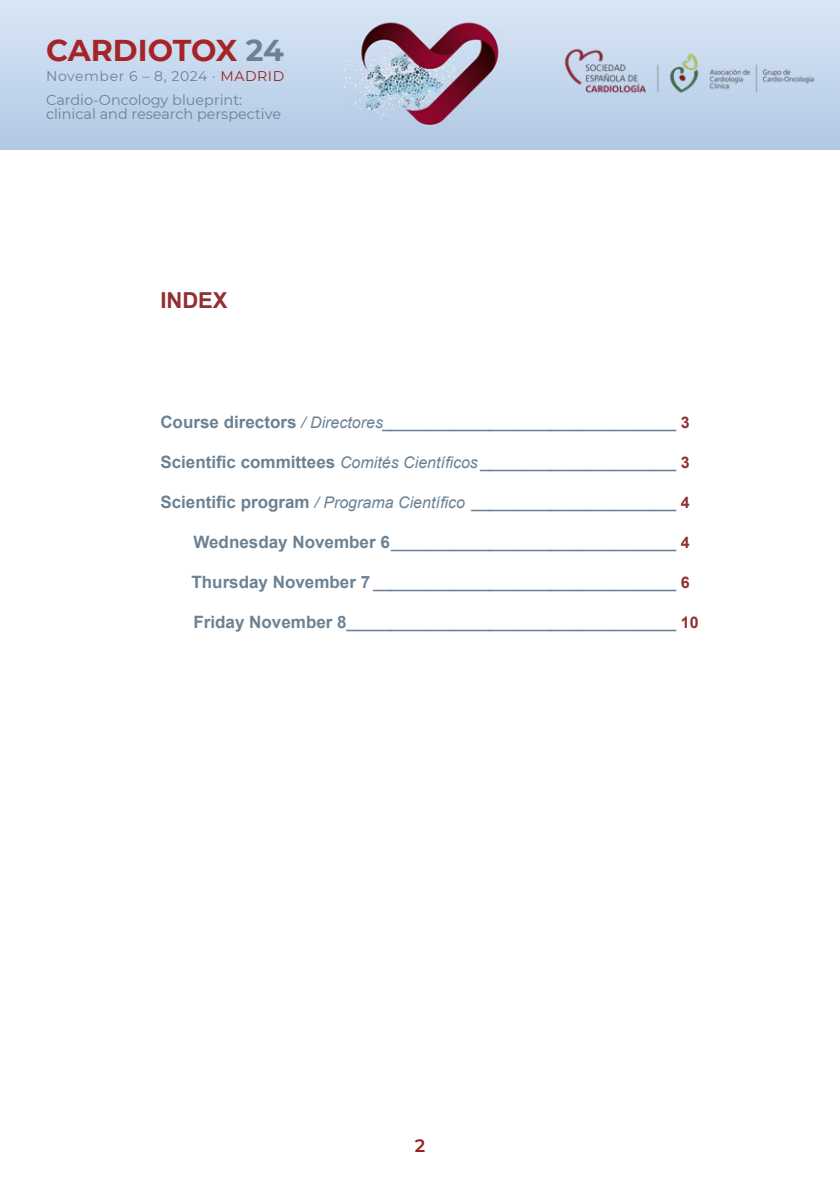
<style>
.page{position:relative;width:840px;height:1191px;background:#fff}
.page>*{position:absolute;margin:0;border:0;box-sizing:border-box;transform-origin:0 0}
.t1{font:700 30px "Montserrat";letter-spacing:-.01em;color:#a52428}
.t2{font:700 22px "Arial";color:#913034}
.t3{font:600 18px "Montserrat";color:#982022}
.t4{font:italic 16px "Arial";color:#6b8294}
.t5{font:14.4px/14.4px "Montserrat";color:#6b8294}
.t6{font:14px "Montserrat";letter-spacing:.04em;color:#6b8294}
.s1{color:#6b8294}
.s2{color:#982022}
.s3{font-weight:700;font-style:normal;font-size:17px}
.s4{font-weight:700;font-style:normal;color:#913034}
</style>
<div class="page">
<img style="left:0;top:0;width:839px;height:149px">
<img style="left:562px;top:47px;width:254px;height:47px">
<h1 class="t1" style="left:46px;top:29px;width:239px">CARDIOTOX <span class="s1">24</span></h1>
<p class="t6" style="left:46px;top:66px;width:239px">November 6 – 8, 2024 · <span class="s2">MADRID</span></p>
<p class="t5" style="left:46px;top:92px;width:236px">Cardio-Oncology blueprint: clinical and research perspective</p>
<p class="t2" style="left:160px;top:286px;width:69px">INDEX</p>
<p class="t4" style="left:160px;top:412px;width:530px"><span class="s3">Course directors</span> / Directores_________________________________ <span class="s4">3</span></p>
<p class="t4" style="left:160px;top:452px;width:530px"><span class="s3">Scientific committees</span> Comités Científicos ______________________ <span class="s4">3</span></p>
<p class="t4" style="left:160px;top:492px;width:530px"><span class="s3">Scientific program</span> / Programa Científico _______________________ <span class="s4">4</span></p>
<p class="t4" style="left:193px;top:532px;width:497px"><span class="s3">Wednesday November 6</span>________________________________ <span class="s4">4</span></p>
<p class="t4" style="left:191px;top:572px;width:499px"><span class="s3">Thursday November 7</span> __________________________________ <span class="s4">6</span></p>
<p class="t4" style="left:193px;top:612px;width:506px"><span class="s3">Friday November 8</span>_____________________________________ <span class="s4">10</span></p>
<p class="t3" style="left:414px;top:1132px;width:12px">2</p>
</div>
